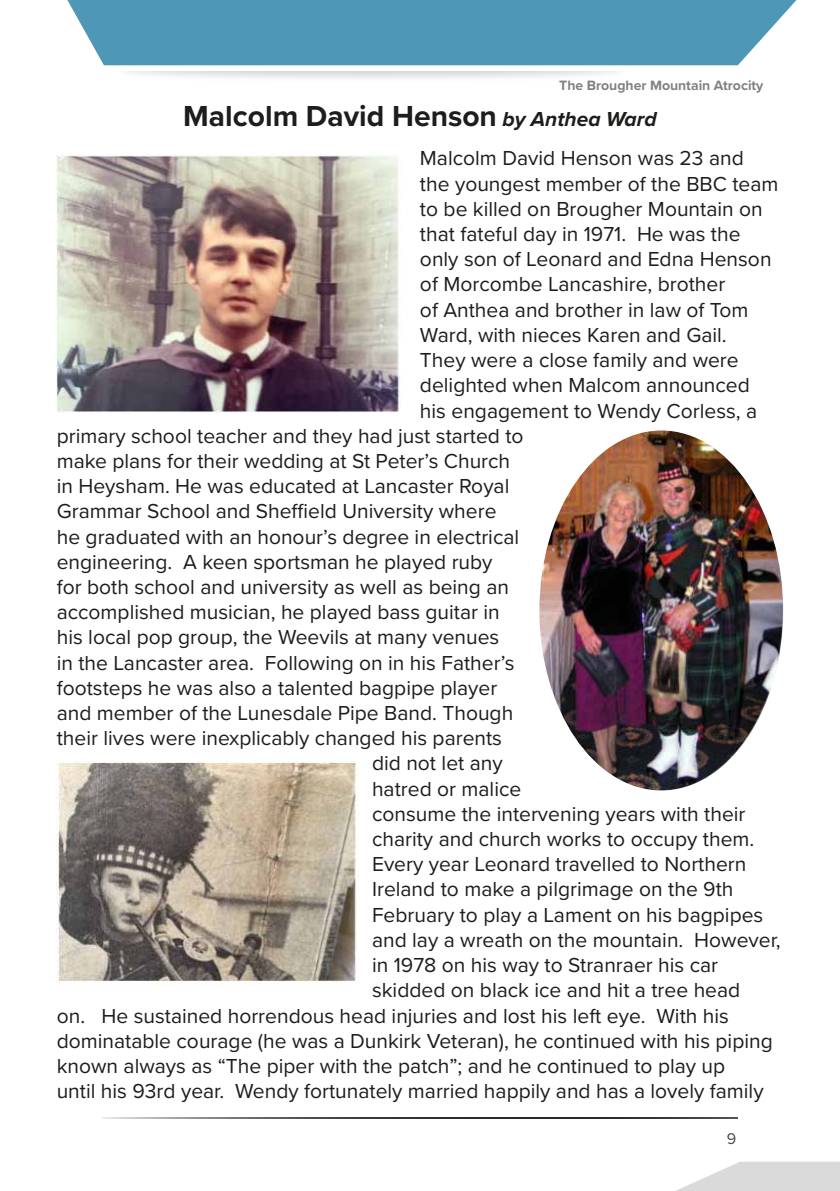
<style>
.page{position:relative;width:840px;height:1191px;background:#fff}
.page>*{position:absolute;margin:0;border:0;box-sizing:border-box;transform-origin:0 0}
.t1{font:700 30px "Proxima Nova";color:#1d1d1b}
.t2{font:21px "Proxima Nova";color:#1d1d1b}
.t3{font:16px "Proxima Nova";color:#4a4a49}
.t4{font:700 14px "Proxima Nova";color:#000}
.s1{font-style:italic;font-size:21px}
</style>
<div class="page">
<svg style="left:676px;top:1161px;width:163px;height:30px"></svg>
<div style="left:67px;top:0;width:730px;height:65px;background:#4f97b6"></div>
<svg style="left:102px;top:1117px;width:635px;height:1px"></svg>
<img style="left:57px;top:154px;width:343px;height:258px">
<img style="left:539px;top:430px;width:243px;height:360px">
<img style="left:57px;top:761px;width:302px;height:222px">
<p class="t4" style="left:559px;top:75px;width:206px">The Brougher Mountain Atrocity</p>
<h1 class="t1" style="left:183px;top:93px;width:474px">Malcolm David Henson <span class="s1">by Anthea Ward</span></h1>
<p class="t2" style="left:420px;top:143px;width:325px">Malcolm David Henson was 23 and</p>
<p class="t2" style="left:420px;top:168px;width:360px">the youngest member of the BBC team</p>
<p class="t2" style="left:420px;top:193px;width:344px">to be killed on Brougher Mountain on</p>
<p class="t2" style="left:420px;top:218px;width:322px">that fateful day in 1971. He was the</p>
<p class="t2" style="left:420px;top:243px;width:353px">only son of Leonard and Edna Henson</p>
<p class="t2" style="left:420px;top:269px;width:306px">of Morcombe Lancashire, brother</p>
<p class="t2" style="left:420px;top:294px;width:330px">of Anthea and brother in law of Tom</p>
<p class="t2" style="left:420px;top:319px;width:308px">Ward, with nieces Karen and Gail.</p>
<p class="t2" style="left:420px;top:344px;width:320px">They were a close family and were</p>
<p class="t2" style="left:420px;top:369px;width:331px">delighted when Malcom announced</p>
<p class="t2" style="left:420px;top:395px;width:338px">his engagement to Wendy Corless, a</p>
<p class="t2" style="left:57px;top:420px;width:468px">primary school teacher and they had just started to</p>
<p class="t2" style="left:57px;top:445px;width:454px">make plans for their wedding at St Peter’s Church</p>
<p class="t2" style="left:57px;top:470px;width:454px">in Heysham. He was educated at Lancaster Royal</p>
<p class="t2" style="left:57px;top:495px;width:441px">Grammar School and Sheffield University where</p>
<p class="t2" style="left:57px;top:521px;width:463px">he graduated with an honour’s degree in electrical</p>
<p class="t2" style="left:57px;top:546px;width:437px">engineering. A keen sportsman he played ruby</p>
<p class="t2" style="left:57px;top:571px;width:453px">for both school and university as well as being an</p>
<p class="t2" style="left:57px;top:596px;width:444px">accomplished musician, he played bass guitar in</p>
<p class="t2" style="left:57px;top:621px;width:444px">his local pop group, the Weevils at many venues</p>
<p class="t2" style="left:57px;top:647px;width:459px">in the Lancaster area. Following on in his Father’s</p>
<p class="t2" style="left:57px;top:672px;width:442px">footsteps he was also a talented bagpipe player</p>
<p class="t2" style="left:57px;top:697px;width:458px">and member of the Lunesdale Pipe Band. Though</p>
<p class="t2" style="left:57px;top:722px;width:446px">their lives were inexplicably changed his parents</p>
<p class="t2" style="left:372px;top:747px;width:132px">did not let any</p>
<p class="t2" style="left:372px;top:773px;width:151px">hatred or malice</p>
<p class="t2" style="left:372px;top:798px;width:375px">consume the intervening years with their</p>
<p class="t2" style="left:372px;top:823px;width:383px">charity and church works to occupy them.</p>
<p class="t2" style="left:372px;top:848px;width:375px">Every year Leonard travelled to Northern</p>
<p class="t2" style="left:372px;top:873px;width:363px">Ireland to make a pilgrimage on the 9th</p>
<p class="t2" style="left:372px;top:899px;width:392px">February to play a Lament on his bagpipes</p>
<p class="t2" style="left:372px;top:924px;width:410px">and lay a wreath on the mountain. However,</p>
<p class="t2" style="left:372px;top:949px;width:347px">in 1978 on his way to Stranraer his car</p>
<p class="t2" style="left:372px;top:974px;width:369px">skidded on black ice and hit a tree head</p>
<p class="t2" style="left:57px;top:999px;width:673px">on. He sustained horrendous head injuries and lost his left eye. With his</p>
<p class="t2" style="left:57px;top:1025px;width:717px">dominatable courage (he was a Dunkirk Veteran), he continued with his piping</p>
<p class="t2" style="left:57px;top:1050px;width:669px">known always as “The piper with the patch”; and he continued to play up</p>
<p class="t2" style="left:57px;top:1075px;width:708px">until his 93rd year. Wendy fortunately married happily and has a lovely family</p>
<p class="t3" style="left:726px;top:1126px;width:11px">9</p>
</div>
